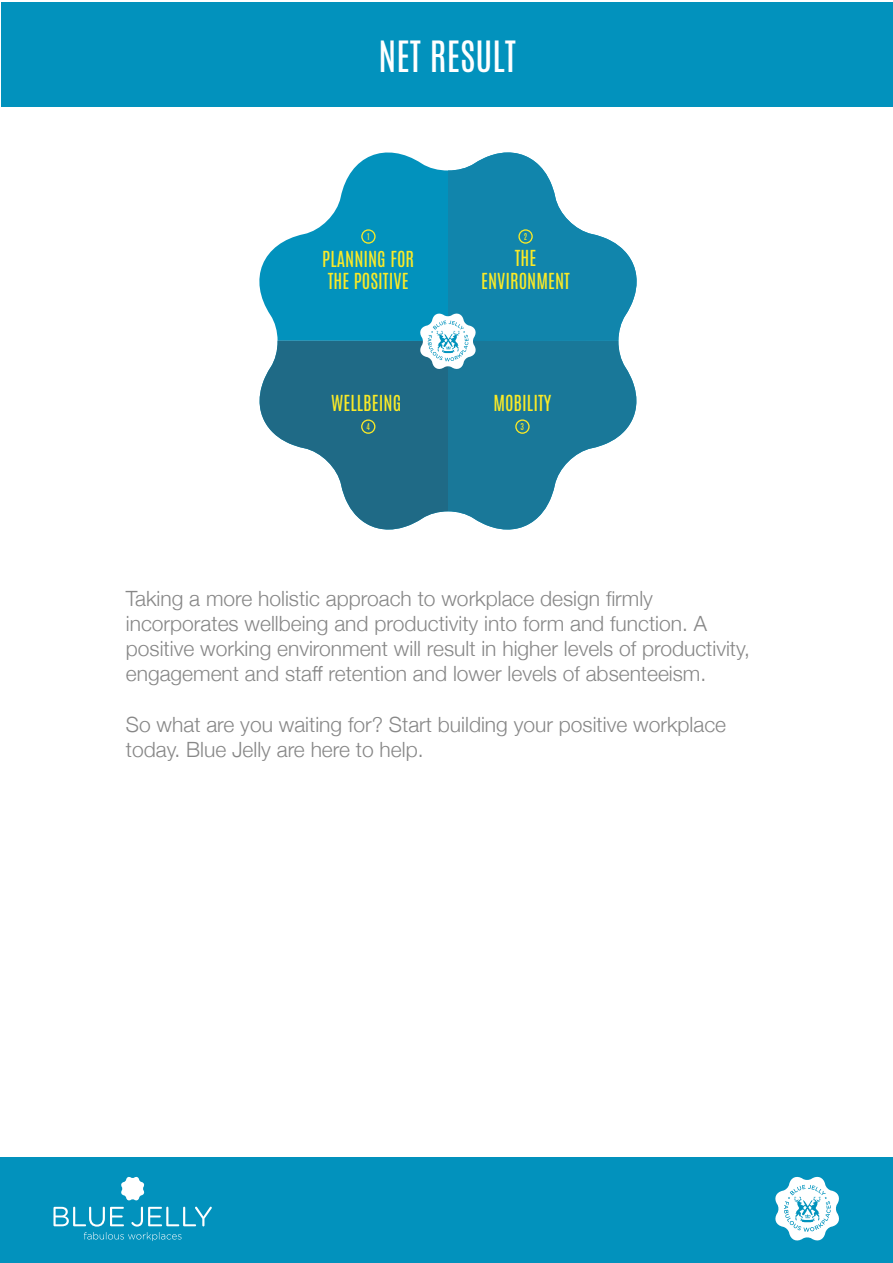
<style>
.page{position:relative;width:893px;height:1263px;background:#fff}
.page>*{position:absolute;margin:0;border:0;box-sizing:border-box;transform-origin:0 0}
.t1{font:36px "Antonio";color:#fff}
.t2{font:300 21px/25.2px "Helvetica Neue";color:#878787}
.t3{font:18.45px/22px "Antonio";color:#faea27}
.t4{font:7.95px "Antonio";color:#faea27}
</style>
<div class="page">
<div style="left:0;top:1157px;width:893px;height:106px;background:#0292bd"></div>
<svg style="left:53px;top:1176px;width:159px;height:65px"></svg>
<svg style="left:775px;top:1176px;width:64px;height:65px"></svg>
<div style="left:1px;top:2px;width:891px;height:104px;background:#0292bd"></div>
<svg style="left:259px;top:152px;width:378px;height:378px"></svg>
<h1 class="t1" style="left:378px;top:31px;width:139px">NET RESULT</h1>
<p class="t4" style="left:367px;top:231px;width:4px">1</p>
<p class="t4" style="left:524px;top:231px;width:5px">2</p>
<p class="t3" style="left:322px;top:248px;width:93px">PLANNING FOR<br>THE POSITIVE</p>
<p class="t3" style="left:481px;top:248px;width:90px;text-align:center">THE<br>ENVIRONMENT</p>
<p class="t3" style="left:331px;top:392px;width:71px">WELLBEING</p>
<p class="t3" style="left:493px;top:393px;width:59px">MOBILITY</p>
<p class="t4" style="left:366px;top:421px;width:5px">4</p>
<p class="t4" style="left:521px;top:421px;width:5px">3</p>
<p class="t2" style="left:126px;top:584px;width:625px">Taking a more holistic approach to workplace design firmly incorporates wellbeing and productivity into form and function. A positive working environment will result in higher levels of productivity, engagement and staff retention and lower levels of absenteeism.</p>
<p class="t2" style="left:126px;top:710px;width:602px">So what are you waiting for? Start building your positive workplace today. Blue Jelly are here to help.</p>
</div>
